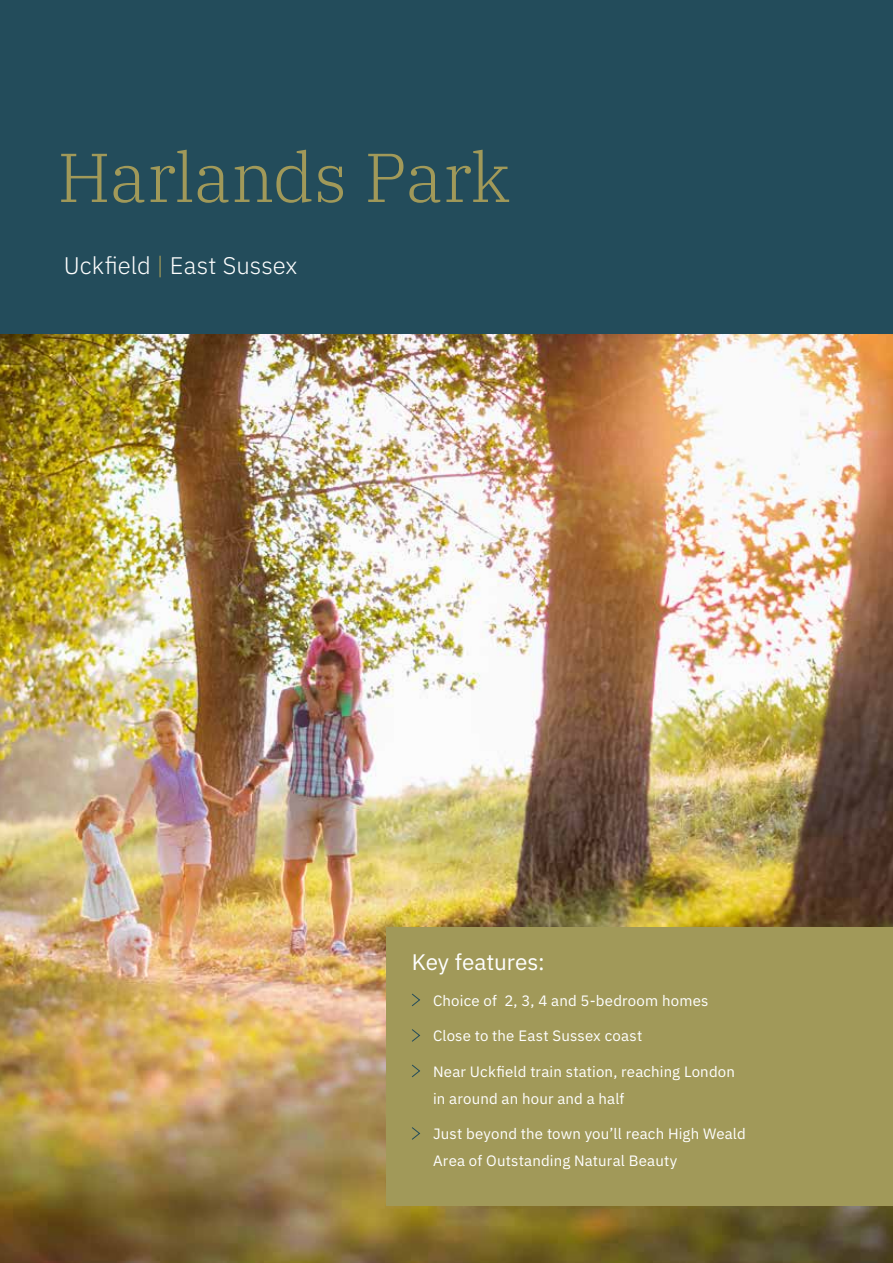
<style>
.page{position:relative;width:893px;height:1263px;background:#fff}
.page>*{position:absolute;margin:0;border:0;box-sizing:border-box;transform-origin:0 0}
.t1{font:300 69px "IBM Plex Serif";letter-spacing:-.005em;color:#a19959}
.t2{font:300 24px "IBM Plex Sans";color:#fff}
.t3{font:22.5px "IBM Plex Sans";letter-spacing:-.005em;color:#fff}
.t4{font:15px/27px "IBM Plex Sans";letter-spacing:.01em;color:#fff}
.s1{color:#a19959}
</style>
<div class="page">
<img style="left:0;top:334px;width:893px;height:929px">
<div style="left:0;top:0;width:893px;height:334px;background:#234c5b"></div>
<div style="left:386px;top:927px;width:507px;height:278px;background:#a19959"></div>
<svg style="left:412px;top:993px;width:8px;height:13px"></svg>
<svg style="left:412px;top:1029px;width:8px;height:13px"></svg>
<svg style="left:412px;top:1064px;width:8px;height:13px"></svg>
<svg style="left:412px;top:1127px;width:8px;height:13px"></svg>
<h1 class="t1" style="left:58px;top:125px;width:454px">Harlands Park</h1>
<h2 class="t2" style="left:64px;top:247px;width:235px">Uckfield <span class="s1">|</span> East Sussex</h2>
<h3 class="t3" style="left:412px;top:945px;width:134px">Key features:</h3>
<p class="t4" style="left:433px;top:985px;width:277px">Choice of 2, 3, 4 and 5-bedroom homes</p>
<p class="t4" style="left:433px;top:1021px;width:211px">Close to the East Sussex coast</p>
<p class="t4" style="left:433px;top:1056px;width:303px">Near Uckfield train station, reaching London in around an hour and a half</p>
<p class="t4" style="left:433px;top:1119px;width:314px">Just beyond the town you’ll reach High Weald<br>Area of Outstanding Natural Beauty</p>
</div>
